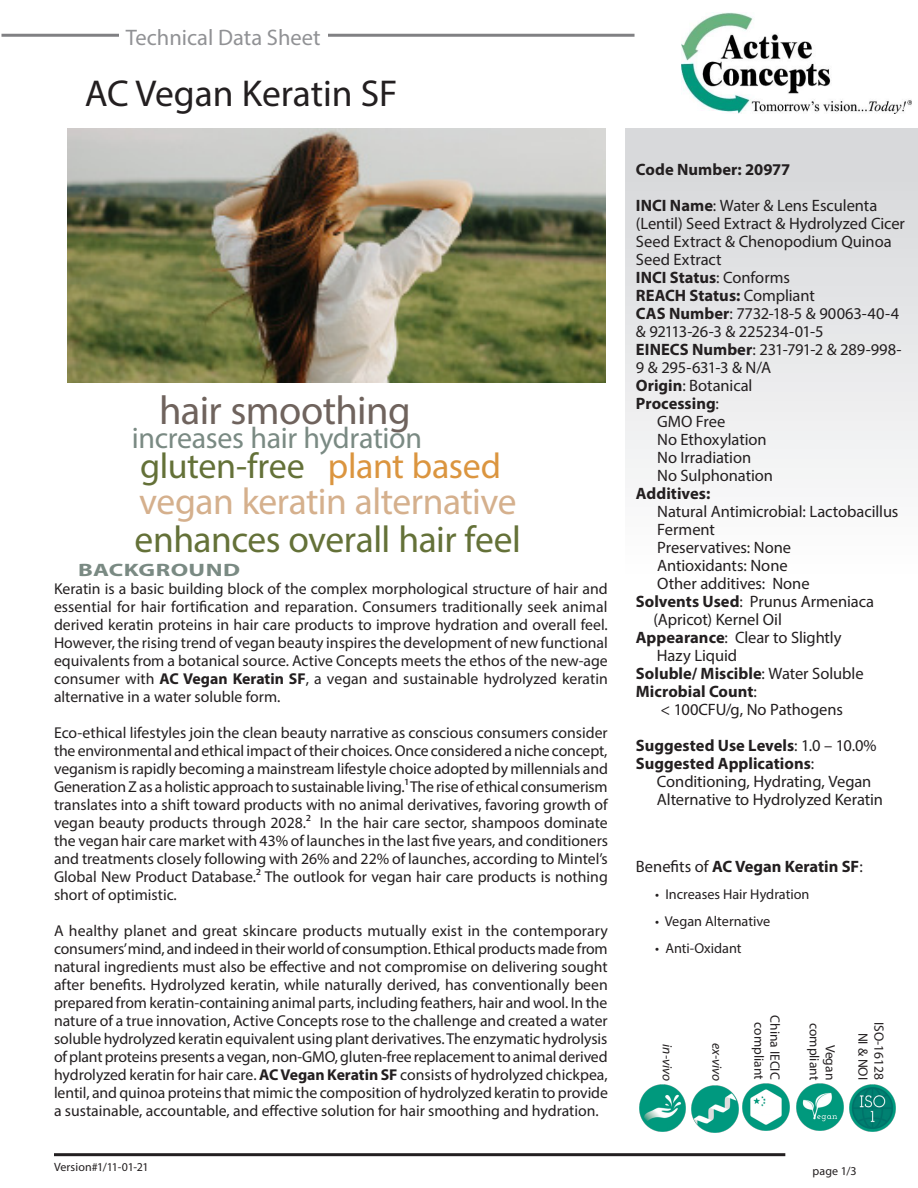
<style>
.page{position:relative;width:918px;height:1188px;background:#fff}
.page>*{position:absolute;margin:0;border:0;box-sizing:border-box;transform-origin:0 0}
.t1{font:40.5px "Myriad Pro";letter-spacing:-.015em;color:#6f635d}
.t2{font:37.5px "Myriad Pro";letter-spacing:-.015em;color:#d5b08d}
.t3{font:37.5px "Myriad Pro";letter-spacing:-.015em;color:#647138}
.t4{font:37.5px "Myriad Pro";color:#231f20}
.t5{font:36px "Myriad Pro";letter-spacing:-.015em;color:#647138}
.t6{font:30px "Myriad Pro";letter-spacing:-.015em;color:#7a8a83}
.t7{font:22.5px "Myriad Pro";color:#919295}
.t8{font:700 18px "Myriad Pro";letter-spacing:.015em;color:#7a8a83;scale:1.36 1}
.t9{font:16.5px/18px "Myriad Pro";letter-spacing:-.005em;color:#231f20}
.t10{font:700 16.5px "Myriad Pro";color:#231f20}
.t11{font:15.75px/18px "Myriad Pro";color:#231f20;text-align:justify}
.t12{font:14.25px "Myriad Pro";color:#231f20}
.t13{font:13.5px "Myriad Pro";color:#231f20}
.t14{font:italic 13.5px "Myriad Pro";letter-spacing:-.01em;color:#231f20}
.t15{font:12px "Myriad Pro";letter-spacing:.01em;color:#231f20}
.s1{color:#db953f}
.s2{font-weight:700}
.s3{font-weight:400}
</style>
<div class="page">
<div style="left:30px;top:128px;width:888px;height:451px;background:linear-gradient(to bottom,#d4d6d8,#fefefe)"></div>
<div style="left:1px;top:60px;width:623px;height:1119px;background:#fff;border-radius:26px"></div>
<hr style="left:2px;top:34px;width:633px;height:3px;background:#808083">
<div style="left:119px;top:28px;width:209px;height:26px;background:#fff"></div>
<hr style="left:54px;top:1153px;width:731px;height:3px;background:#231f20">
<img style="left:682px;top:13px;width:230px;height:101px">
<img style="left:68px;top:128px;width:537px;height:255px">
<img style="left:743px;top:1083px;width:47px;height:47px">
<img style="left:797px;top:1084px;width:47px;height:47px">
<img style="left:849px;top:1084px;width:47px;height:47px">
<img style="left:639px;top:1085px;width:47px;height:47px">
<img style="left:691px;top:1085px;width:47px;height:47px">
<p class="t7" style="left:126px;top:23px;width:196px">Technical Data Sheet</p>
<p class="t4" style="left:85px;top:70px;width:314px">AC Vegan Keratin SF</p>
<p class="t1" style="left:159px;top:386px;width:253px">hair smoothing</p>
<p class="t6" style="left:132px;top:420px;width:292px">increases hair hydration</p>
<p class="t5" style="left:140px;top:444px;width:362px">gluten-free <span class="s1">plant based</span></p>
<p class="t2" style="left:139px;top:479px;width:379px">vegan keratin alternative</p>
<p class="t3" style="left:135px;top:516px;width:388px">enhances overall hair feel</p>
<p class="t8" style="left:78px;top:558px;width:121px">BACKGROUND</p>
<p class="t11" style="left:54px;top:580px;width:556px">Keratin is a basic building block of the complex morphological structure of hair and essential for hair fortification and reparation. Consumers traditionally seek animal derived keratin proteins in hair care products to improve hydration and overall feel.<br>However, the rising trend of vegan beauty inspires the development of new functional equivalents from a botanical source. Active Concepts meets the ethos of the new-age consumer with <span class="s2">AC Vegan Keratin SF</span>, a vegan and sustainable hydrolyzed keratin alternative in a water soluble form.</p>
<p class="t11" style="left:54px;top:724px;width:556px">Eco-ethical lifestyles join the clean beauty narrative as conscious consumers consider the environmental and ethical impact of their choices. Once considered a niche concept, veganism is rapidly becoming a mainstream lifestyle choice adopted by millennials and Generation Z as a holistic approach to sustainable living.1 The rise of ethical consumerism translates into a shift toward products with no animal derivatives, favoring growth of vegan beauty products through 2028.2 In the hair care sector, shampoos dominate the vegan hair care market with 43% of launches in the last five years, and conditioners and treatments closely following with 26% and 22% of launches, according to Mintel’s Global New Product Database.2 The outlook for vegan hair care products is nothing short of optimistic.</p>
<p class="t11" style="left:54px;top:922px;width:556px">A healthy planet and great skincare products mutually exist in the contemporary consumers’mind, and indeed in their world of consumption. Ethical products made from natural ingredients must also be effective and not compromise on delivering sought after benefits. Hydrolyzed keratin, while naturally derived, has conventionally been prepared from keratin-containing animal parts, including feathers, hair and wool. In the nature of a true innovation, Active Concepts rose to the challenge and created a water soluble hydrolyzed keratin equivalent using plant derivatives. The enzymatic hydrolysis of plant proteins presents a vegan, non-GMO, gluten-free replacement to animal derived hydrolyzed keratin for hair care. <span class="s2">AC Vegan Keratin SF</span> consists of hydrolyzed chickpea, lentil, and quinoa proteins that mimic the composition of hydrolyzed keratin to provide a sustainable, accountable, and effective solution for hair smoothing and hydration.</p>
<p class="t15" style="left:54px;top:1160px;width:96px">Version#1/11-01-21</p>
<p class="t10" style="left:636px;top:158px;width:156px">Code Number: 20977</p>
<p class="t9" style="left:636px;top:196px;width:271px"><span class="s2">INCI Name</span>: Water &amp; Lens Esculenta (Lentil) Seed Extract &amp; Hydrolyzed Cicer<br>Seed Extract &amp; Chenopodium Quinoa<br>Seed Extract</p>
<p class="t10" style="left:636px;top:266px;width:155px">INCI Status<span class="s3">: Conforms</span></p>
<p class="t10" style="left:636px;top:284px;width:180px">REACH Status: <span class="s3">Compliant</span></p>
<p class="t9" style="left:636px;top:304px;width:265px"><span class="s2">CAS Number</span>: 7732-18-5 &amp; 90063-40-4 &amp; 92113-26-3 &amp; 225234-01-5</p>
<p class="t9" style="left:636px;top:340px;width:267px"><span class="s2">EINECS Number</span>: 231-791-2 &amp; 289-998-<br>9 &amp; 295-631-3 &amp; N/A</p>
<p class="t9" style="left:636px;top:376px;width:118px"><span class="s2">Origin</span>: Botanical</p>
<p class="t10" style="left:636px;top:392px;width:85px">Processing<span class="s3">:</span></p>
<p class="t9" style="left:657px;top:412px;width:70px">GMO Free</p>
<p class="t9" style="left:657px;top:430px;width:111px">No Ethoxylation</p>
<p class="t9" style="left:657px;top:448px;width:96px">No Irradiation</p>
<p class="t9" style="left:657px;top:466px;width:117px">No Sulphonation</p>
<p class="t10" style="left:636px;top:482px;width:76px">Additives:</p>
<p class="t9" style="left:657px;top:502px;width:243px">Natural Antimicrobial: Lactobacillus<br>Ferment</p>
<p class="t9" style="left:657px;top:538px;width:135px">Preservatives: None</p>
<p class="t9" style="left:657px;top:556px;width:132px">Antioxidants: None</p>
<p class="t9" style="left:657px;top:574px;width:154px">Other additives: None</p>
<p class="t9" style="left:636px;top:592px;width:240px"><span class="s2">Solvents Used</span>: Prunus Armeniaca</p>
<p class="t9" style="left:653px;top:610px;width:130px">(Apricot) Kernel Oil</p>
<p class="t9" style="left:636px;top:628px;width:207px"><span class="s2">Appearance</span>: Clear to Slightly</p>
<p class="t9" style="left:657px;top:646px;width:82px">Hazy Liquid</p>
<p class="t10" style="left:636px;top:662px;width:229px">Soluble/ Miscible<span class="s3">: Water Soluble</span></p>
<p class="t10" style="left:636px;top:680px;width:122px">Microbial Count<span class="s3">:</span></p>
<p class="t9" style="left:660px;top:700px;width:184px">&lt; 100CFU/g, No Pathogens</p>
<p class="t10" style="left:636px;top:734px;width:242px">Suggested Use Levels<span class="s3">: 1.0 – 10.0%</span></p>
<p class="t10" style="left:636px;top:752px;width:180px">Suggested Applications<span class="s3">:</span></p>
<p class="t9" style="left:657px;top:772px;width:216px">Conditioning, Hydrating, Vegan</p>
<p class="t9" style="left:657px;top:790px;width:228px">Alternative to Hydrolyzed Keratin</p>
<p class="t10" style="left:636px;top:855px;width:228px"><span class="s3">Benefits of</span> AC Vegan Keratin SF<span class="s3">:</span></p>
<p class="t12" style="left:655px;top:885px;width:156px">• Increases Hair Hydration</p>
<p class="t12" style="left:655px;top:912px;width:117px">• Vegan Alternative</p>
<p class="t12" style="left:655px;top:939px;width:88px">• Anti-Oxidant</p>
<p class="t14" style="left:676px;top:1044px;width:38px;rotate:90deg">in-vivo</p>
<p class="t14" style="left:725px;top:1043px;width:40px;rotate:90deg">ex-vivo</p>
<p class="t13" style="left:784px;top:1015px;width:66px;rotate:90deg">China IECIC</p>
<p class="t13" style="left:767px;top:1022px;width:59px;rotate:90deg">compliant</p>
<p class="t13" style="left:888px;top:1022px;width:60px;rotate:90deg">ISO-16128</p>
<p class="t13" style="left:823px;top:1023px;width:59px;rotate:90deg">compliant</p>
<p class="t13" style="left:871px;top:1033px;width:49px;rotate:90deg">NI &amp; NOI</p>
<p class="t13" style="left:839px;top:1045px;width:37px;rotate:90deg">Vegan</p>
<p class="t15" style="left:813px;top:1164px;width:46px">page 1/3</p>
</div>
